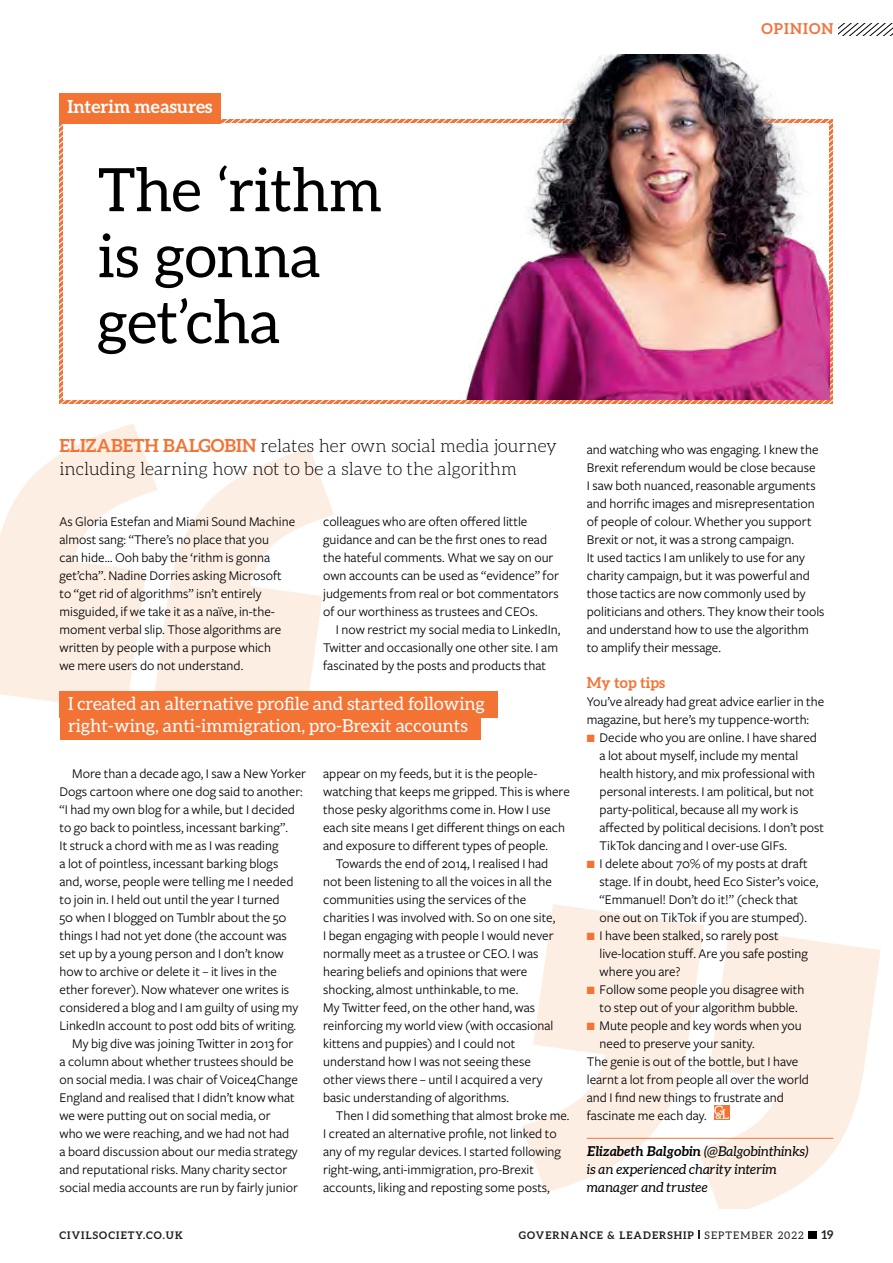
<style>
.page{position:relative;width:893px;height:1263px;background:#fff}
.page>*{position:absolute;margin:0;border:0;box-sizing:border-box;transform-origin:0 0}
.t1{font:60px/66px "Aleo";letter-spacing:-.01em;color:#000001}
.t2{font:300 18px/22.5px "Aleo";color:#000001}
.t3{font:18px/21.6px "Aleo";color:#fff}
.t4{font:700 18px "Aleo";color:#fff}
.t5{font:700 15px "Aleo";color:#f37335}
.t6{font:700 15px "Aleo";letter-spacing:.07em;color:#f3733c}
.t7{font:13.8px/18px "Freight Sans";color:#000001}
.t8{font:italic 13.5px/18px "Aleo";color:#000001}
.t9{font:700 12px "Aleo";color:#231f20}
.t10{font:700 12px "Aleo";color:#000001}
.t11{font:700 10.5px "Aleo";letter-spacing:.1em;color:#231f20}
.t12{font:700 10.5px "Aleo";letter-spacing:.1em;color:#000001}
.s1{font-weight:700;color:#f37335}
.s2{color:#f37335}
.s3{font-weight:700}
.s4{font-weight:400}
</style>
<div class="page">
<svg style="left:839px;top:24px;width:54px;height:12px"></svg>
<div style="left:808px;top:1231px;width:8px;height:8px;background:#000001"></div>
<svg style="left:704px;top:929px;width:177px;height:280px;fill:#fdeee3"></svg>
<svg style="left:522px;top:904px;width:182px;height:288px;fill:#fdeee3"></svg>
<svg style="left:0;top:424px;width:151px;height:288px;fill:#fdeee3"></svg>
<svg style="left:151px;top:448px;width:183px;height:243px;fill:#fdeee3"></svg>
<hr style="left:587px;top:1138px;width:246px;height:1px;background:#f37335">
<div style="left:714px;top:1105px;width:15px;height:15px;background:#f37335"></div>
<svg style="left:714px;top:1105px;width:15px;height:14px"></svg>
<svg style="left:59px;top:119px;width:770px;height:285px;background:#f6996c"></svg>
<div style="left:64px;top:123px;width:765px;height:277px;background:#fff"></div>
<div style="left:59px;top:93px;width:162px;height:30px;background:#f37335"></div>
<img style="left:418px;top:54px;width:411px;height:346px">
<div style="left:60px;top:691px;width:438px;height:27px;background:#f37335"></div>
<div style="left:60px;top:713px;width:420px;height:26px;background:#f37335"></div>
<h2 class="t4" style="left:68px;top:97px;width:146px">Interim measures</h2>
<h1 class="t1" style="left:98px;top:156px;width:286px">The ‘rithm is gonna get’cha</h1>
<p class="t6" style="left:761px;top:20px;width:74px">OPINION</p>
<h2 class="t2" style="left:60px;top:435px;width:499px"><span class="s1">ELIZABETH BALGOBIN</span> relates her own social media journey including learning how not to be a slave to the algorithm</h2>
<p class="t7" style="left:60px;top:512px;width:237px">As Gloria Estefan and Miami Sound Machine almost sang: “There’s no place that you<br>can hide… Ooh baby the ‘rithm is gonna get’cha”. Nadine Dorries asking Microsoft to “get rid of algorithms” isn’t entirely misguided, if we take it as a naïve, in-the&shy;moment verbal slip. Those algorithms are written by people with a purpose which<br>we mere users do not understand.</p>
<p class="t7" style="left:323px;top:512px;width:237px">colleagues who are often offered little guidance and can be the first ones to read the hateful comments. What we say on our own accounts can be used as “evidence” for judgements from real or bot commentators of our worthiness as trustees and CEOs.</p>
<p class="t7" style="left:323px;top:620px;width:239px;text-indent:13px">I now restrict my social media to LinkedIn,<br>Twitter and occasionally one other site. I am fascinated by the posts and products that</p>
<h2 class="t3" style="left:68px;top:693px;width:418px">I created an alternative profile and started following right-wing, anti-immigration, pro-Brexit accounts</h2>
<p class="t7" style="left:72px;top:764px;width:235px">More than a decade ago, I saw a New Yorker</p>
<p class="t7" style="left:60px;top:782px;width:245px">Dogs cartoon where one dog said to another:</p>
<p class="t7" style="left:60px;top:800px;width:237px">“I had my own blog for a while, but I decided</p>
<p class="t7" style="left:60px;top:818px;width:230px">to go back to pointless, incessant barking”.</p>
<p class="t7" style="left:60px;top:836px;width:221px">It struck a chord with me as I was reading</p>
<p class="t7" style="left:60px;top:854px;width:220px">a lot of pointless, incessant barking blogs</p>
<p class="t7" style="left:60px;top:872px;width:235px">and, worse, people were telling me I needed</p>
<p class="t7" style="left:60px;top:890px;width:222px">to join in. I held out until the year I turned</p>
<p class="t7" style="left:60px;top:908px;width:228px">50 when I blogged on Tumblr about the 50</p>
<p class="t7" style="left:60px;top:926px;width:229px">things I had not yet done (the account was</p>
<p class="t7" style="left:60px;top:944px;width:226px">set up by a young person and I don’t know</p>
<p class="t7" style="left:60px;top:962px;width:219px">how to archive or delete it – it lives in the</p>
<p class="t7" style="left:60px;top:980px;width:231px">ether forever). Now whatever one writes is</p>
<p class="t7" style="left:60px;top:998px;width:240px">considered a blog and I am guilty of using my</p>
<p class="t7" style="left:60px;top:1016px;width:238px">LinkedIn account to post odd bits of writing.</p>
<p class="t7" style="left:72px;top:1034px;width:222px">My big dive was joining Twitter in 2013 for</p>
<p class="t7" style="left:60px;top:1052px;width:235px">a column about whether trustees should be</p>
<p class="t7" style="left:60px;top:1070px;width:240px">on social media. I was chair of Voice4Change</p>
<p class="t7" style="left:60px;top:1088px;width:237px">England and realised that I didn’t know what</p>
<p class="t7" style="left:60px;top:1106px;width:213px">we were putting out on social media, or</p>
<p class="t7" style="left:60px;top:1124px;width:231px">who we were reaching, and we had not had</p>
<p class="t7" style="left:60px;top:1142px;width:240px">a board discussion about our media strategy</p>
<p class="t7" style="left:60px;top:1160px;width:229px">and reputational risks. Many charity sector</p>
<p class="t7" style="left:60px;top:1178px;width:240px">social media accounts are run by fairly junior</p>
<p class="t7" style="left:323px;top:764px;width:216px">appear on my feeds, but it is the people-</p>
<p class="t7" style="left:323px;top:782px;width:248px">watching that keeps me gripped. This is where</p>
<p class="t7" style="left:323px;top:800px;width:229px">those pesky algorithms come in. How I use</p>
<p class="t7" style="left:323px;top:818px;width:243px">each site means I get different things on each</p>
<p class="t7" style="left:323px;top:836px;width:227px">and exposure to different types of people.</p>
<p class="t7" style="left:336px;top:854px;width:214px">Towards the end of 2014, I realised I had</p>
<p class="t7" style="left:323px;top:872px;width:230px">not been listening to all the voices in all the</p>
<p class="t7" style="left:323px;top:890px;width:205px">communities using the services of the</p>
<p class="t7" style="left:323px;top:908px;width:234px">charities I was involved with. So on one site,</p>
<p class="t7" style="left:323px;top:926px;width:232px">I began engaging with people I would never</p>
<p class="t7" style="left:323px;top:944px;width:217px">normally meet as a trustee or CEO. I was</p>
<p class="t7" style="left:323px;top:962px;width:206px">hearing beliefs and opinions that were</p>
<p class="t7" style="left:323px;top:980px;width:197px">shocking, almost unthinkable, to me.</p>
<p class="t7" style="left:323px;top:998px;width:214px">My Twitter feed, on the other hand, was</p>
<p class="t7" style="left:323px;top:1016px;width:232px">reinforcing my world view (with occasional</p>
<p class="t7" style="left:323px;top:1034px;width:194px">kittens and puppies) and I could not</p>
<p class="t7" style="left:323px;top:1052px;width:209px">understand how I was not seeing these</p>
<p class="t7" style="left:323px;top:1070px;width:221px">other views there – until I acquired a very</p>
<p class="t7" style="left:323px;top:1088px;width:187px">basic understanding of algorithms.</p>
<p class="t7" style="left:336px;top:1106px;width:235px">Then I did something that almost broke me.</p>
<p class="t7" style="left:323px;top:1124px;width:235px">I created an alternative profile, not linked to</p>
<p class="t7" style="left:323px;top:1142px;width:239px">any of my regular devices. I started following</p>
<p class="t7" style="left:323px;top:1160px;width:212px">right-wing, anti-immigration, pro-Brexit</p>
<p class="t7" style="left:323px;top:1178px;width:228px">accounts, liking and reposting some posts,</p>
<p class="t7" style="left:587px;top:440px;width:239px">and watching who was engaging. I knew the Brexit referendum would be close because<br>I saw both nuanced, reasonable arguments and horrific images and misrepresentation of people of colour. Whether you support Brexit or not, it was a strong campaign.<br>It used tactics I am unlikely to use for any charity campaign, but it was powerful and those tactics are now commonly used by politicians and others. They know their tools and understand how to use the algorithm<br>to amplify their message.</p>
<p class="t5" style="left:587px;top:673px;width:80px">My top tips</p>
<p class="t7" style="left:587px;top:692px;width:239px">You’ve already had great advice earlier in the magazine, but here’s my tuppence-worth:</p>
<p class="t7" style="left:600px;top:728px;width:226px;text-indent:-13px"><span class="s2">■</span> Decide who you are online. I have shared a lot about myself, include my mental health history, and mix professional with personal interests. I am political, but not party-political, because all my work is affected by political decisions. I don’t post TikTok dancing and I over-use GIFs.</p>
<p class="t7" style="left:600px;top:854px;width:220px;text-indent:-13px"><span class="s2">■</span> I delete about 70% of my posts at draft stage. If in doubt, heed Eco Sister’s voice, “Emmanuel! Don’t do it!” (check that one out on TikTok if you are stumped).</p>
<p class="t7" style="left:600px;top:926px;width:210px;text-indent:-13px"><span class="s2">■</span> I have been stalked, so rarely post live-location stuff. Are you safe posting where you are?</p>
<p class="t7" style="left:587px;top:980px;width:219px;text-align:center"><span class="s2">■</span> Follow some people you disagree with to step out of your algorithm bubble.</p>
<p class="t7" style="left:587px;top:1016px;width:217px"><span class="s2">■</span> Mute people and key words when you</p>
<p class="t7" style="left:600px;top:1034px;width:157px">need to preserve your sanity.</p>
<p class="t7" style="left:587px;top:1052px;width:213px">The genie is out of the bottle, but I have</p>
<p class="t7" style="left:587px;top:1070px;width:224px">learnt a lot from people all over the world</p>
<p class="t7" style="left:587px;top:1088px;width:199px">and I find new things to frustrate and</p>
<p class="t7" style="left:587px;top:1106px;width:122px">fascinate me each day.</p>
<p class="t8" style="left:587px;top:1142px;width:223px"><span class="s3">Elizabeth Balgobin</span> (@Balgobinthinks) is an experienced charity interim manager and trustee</p>
<p class="t10" style="left:60px;top:1228px;width:16px">30</p>
<p class="t12" style="left:709px;top:1229px;width:125px">CIVILSOCIETY.CO.UK</p>
<p class="t11" style="left:60px;top:1229px;width:125px">CIVILSOCIETY.CO.UK</p>
<p class="t11" style="left:519px;top:1229px;width:286px">GOVERNANCE &amp; LEADERSHIP <span class="s4">SEPTEMBER 2022</span></p>
<p class="t9" style="left:821px;top:1228px;width:14px">19</p>
</div>
